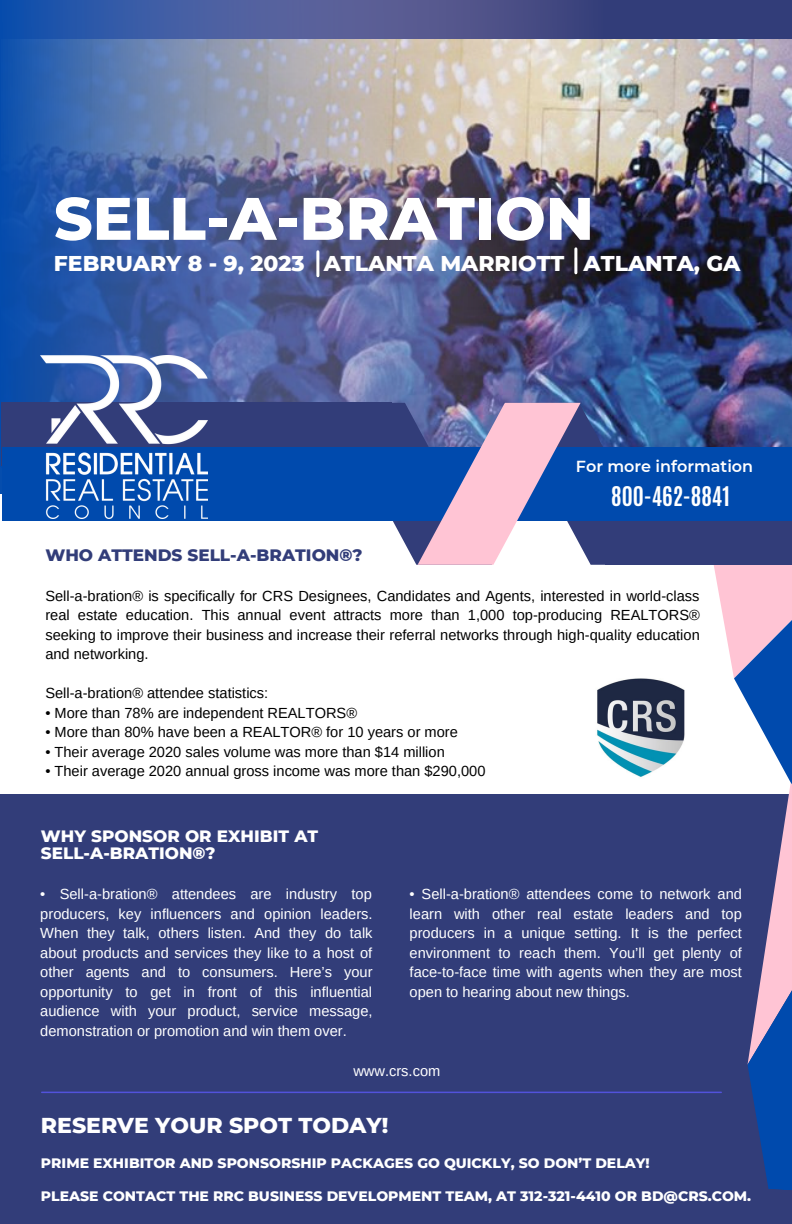
<style>
.page{position:relative;width:792px;height:1224px;background:#323d79}
.page>*{position:absolute;margin:0;border:0;box-sizing:border-box;transform-origin:0 0}
.t1{font:800 59.8px "Montserrat";color:#fff}
.t2{font:700 22.6px "Antonio";color:#fff}
.t3{font:800 22px "Montserrat";color:#fff}
.t4{font:800 21.8px "Montserrat";color:#fff}
.t5{font:800 16.8px/16.8px "Montserrat";color:#fff}
.t6{font:800 16.8px "Montserrat";color:#323d79}
.t7{font:600 16px "Montserrat";color:#fff}
.t8{font:14.6px/19.6px "Arimo";color:#fff;text-align:justify}
.t9{font:14.6px/19.6px "Arimo";color:#000;text-align:justify}
.t10{font:800 14px "Montserrat";color:#fff}
</style>
<div class="page">
<div style="left:0;top:467px;width:792px;height:327px;background:#fff"></div>
<svg style="left:701px;top:565px;width:91px;height:625px"></svg>
<img style="left:604px;top:40px;width:188px;height:407px">
<img style="left:0;top:0;width:604px;height:494px">
<div style="left:605px;top:502px;width:187px;height:63px;background:#323d79"></div>
<div style="left:2px;top:403px;width:390px;height:63px;background:#323d79"></div>
<div style="left:2px;top:447px;width:790px;height:74px;background:#004aad"></div>
<svg style="left:392px;top:403px;width:274px;height:162px"></svg>
<hr style="left:42px;top:1092px;width:679px;height:1px;background:#5252db">
<img style="left:41px;top:355px;width:166px;height:164px">
<hr style="left:574px;top:249px;width:3px;height:24px;background:#fff">
<hr style="left:316px;top:252px;width:3px;height:24px;background:#fff">
<img style="left:597px;top:678px;width:88px;height:99px">
<p class="t1" style="left:54px;top:182px;width:542px">SELL-A-BRATION</p>
<p class="t4" style="left:54px;top:249px;width:688px">FEBRUARY 8 - 9, 2023 ATLANTA MARRIOTT ATLANTA, GA</p>
<p class="t6" style="left:45px;top:545px;width:319px">WHO ATTENDS SELL-A-BRATION®?</p>
<p class="t7" style="left:576px;top:457px;width:179px">For more information</p>
<p class="t2" style="left:611px;top:480px;width:120px">800-462-8841</p>
<p class="t9" style="left:45px;top:586px;width:656px">Sell-a-bration® is specifically for CRS Designees, Candidates and Agents, interested in world-class real estate education. This annual event attracts more than 1,000 top-producing REALTORS® seeking to improve their business and increase their referral networks through high-quality education and networking.</p>
<p class="t9" style="left:45px;top:684px;width:224px">Sell-a-bration® attendee statistics:</p>
<p class="t9" style="left:45px;top:703px;width:313px">• More than 78% are independent REALTORS®</p>
<p class="t9" style="left:45px;top:723px;width:414px">• More than 80% have been a REALTOR® for 10 years or more</p>
<p class="t9" style="left:45px;top:742px;width:401px">• Their average 2020 sales volume was more than $14 million</p>
<p class="t9" style="left:45px;top:762px;width:442px">• Their average 2020 annual gross income was more than $290,000</p>
<p class="t5" style="left:41px;top:828px;width:279px">WHY SPONSOR OR EXHIBIT AT<br>SELL-A-BRATION®?</p>
<p class="t8" style="left:40px;top:884px;width:334px">• Sell-a-bration® attendees are industry top producers, key influencers and opinion leaders.<br>When they talk, others listen. And they do talk about products and services they like to a host of other agents and to consumers. Here’s your opportunity to get in front of this influential audience with your product, service message, demonstration or promotion and win them over.</p>
<p class="t8" style="left:410px;top:884px;width:334px">• Sell-a-bration® attendees come to network and learn with other real estate leaders and top producers in a unique setting. It is the perfect environment to reach them. You’ll get plenty of face-to-face time with agents when they are most open to hearing about new things.</p>
<p class="t8" style="left:353px;top:1061px;width:88px">www.crs.com</p>
<p class="t3" style="left:41px;top:1112px;width:349px">RESERVE YOUR SPOT TODAY!</p>
<p class="t10" style="left:41px;top:1155px;width:610px">PRIME EXHIBITOR AND SPONSORSHIP PACKAGES GO QUICKLY, SO DON’T DELAY!</p>
<p class="t10" style="left:41px;top:1187px;width:712px">PLEASE CONTACT THE RRC BUSINESS DEVELOPMENT TEAM, AT 312-321-4410 OR BD@CRS.COM.</p>
</div>
